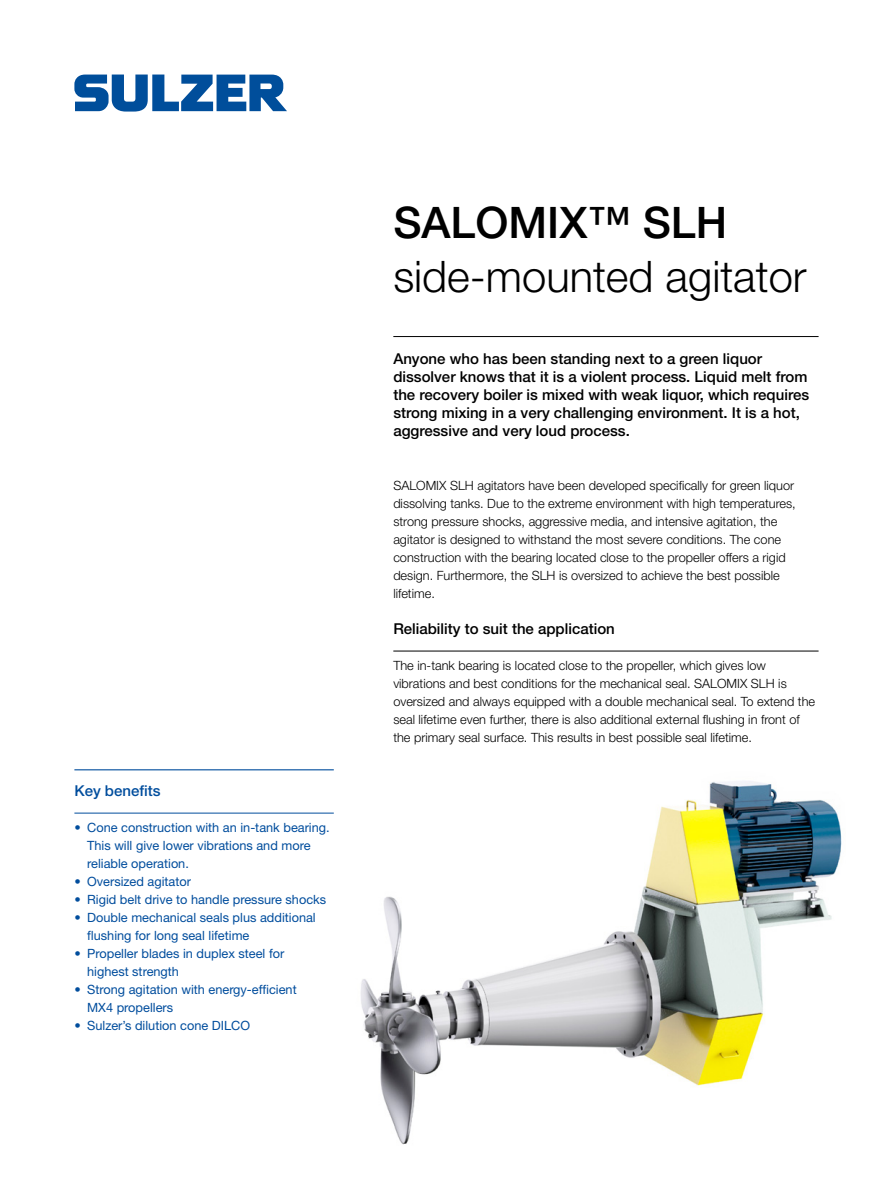
<style>
.page{position:relative;width:893px;height:1191px;background:#fff}
.page>*{position:absolute;margin:0;border:0;box-sizing:border-box;transform-origin:0 0}
.Cover_title{font:300 43.5px/54px "Helvetica Neue LT Pro";color:#000}
.Ingress{font:500 15px/18px "Helvetica Neue LT Pro";color:#000}
.Subtitle{font:500 15px "Helvetica Neue LT Pro";color:#000}
.Subtitle-2{font:500 15px "Helvetica Neue LT Pro";color:#004d9d}
.Body_text{font:300 12.75px/18px "Helvetica Neue LT Pro";color:#000}
.t1{font:12.75px/18px "Helvetica Neue LT Pro";color:#004d9d}
.s1{font-weight:500}
</style>
<div class="page">
<img style="left:361px;top:781px;width:481px;height:364px">
<hr style="left:393px;top:336px;width:426px;height:1px;background:#000">
<hr style="left:393px;top:651px;width:426px;height:1px;background:#000">
<svg style="left:74px;top:75px;width:213px;height:37px"></svg>
<hr style="left:74px;top:769px;width:260px;height:1px;background:#004d9d">
<hr style="left:74px;top:813px;width:260px;height:1px;background:#004d9d">
<p class="Subtitle-2" style="left:74px;top:781px;width:88px">Key benefits</p>
<p class="t1" style="left:87px;top:818px;width:244px;text-indent:-13px">• Cone construction with an in-tank bearing.<br>This will give lower vibrations and more reliable operation.</p>
<p class="t1" style="left:74px;top:872px;width:118px">• Oversized agitator</p>
<p class="t1" style="left:74px;top:890px;width:253px">• Rigid belt drive to handle pressure shocks</p>
<p class="t1" style="left:87px;top:908px;width:230px;text-indent:-13px">• Double mechanical seals plus additional flushing for long seal lifetime</p>
<p class="t1" style="left:87px;top:944px;width:199px;text-indent:-13px">• Propeller blades in duplex steel for highest strength</p>
<p class="t1" style="left:87px;top:980px;width:211px;text-indent:-13px">• Strong agitation with energy-efficient<br>MX4 propellers</p>
<p class="t1" style="left:74px;top:1016px;width:177px">• Sulzer’s dilution cone DILCO</p>
<p class="Cover_title" style="left:393px;top:194px;width:415px"><span class="s1">SALOMIX™ SLH </span>side-mounted agitator</p>
<p class="Ingress" style="left:393px;top:349px;width:417px">Anyone who has been standing next to a green liquor dissolver knows that it is a violent process. Liquid melt from the recovery boiler is mixed with weak liquor, which requires strong mixing in a very challenging environment. It is a hot, aggressive and very loud process.</p>
<p class="Body_text" style="left:393px;top:476px;width:404px">SALOMIX SLH agitators have been developed specifically for green liquor dissolving tanks. Due to the extreme environment with high temperatures, strong pressure shocks, aggressive media, and intensive agitation, the agitator is designed to withstand the most severe conditions. The cone construction with the bearing located close to the propeller offers a rigid design. Furthermore, the SLH is oversized to achieve the best possible lifetime.</p>
<p class="Subtitle" style="left:393px;top:619px;width:223px">Reliability to suit the application</p>
<p class="Body_text" style="left:393px;top:656px;width:423px">The in-tank bearing is located close to the propeller, which gives low vibrations and best conditions for the mechanical seal. SALOMIX SLH is oversized and always equipped with a double mechanical seal. To extend the seal lifetime even further, there is also additional external flushing in front of the primary seal surface. This results in best possible seal lifetime.</p>
</div>
